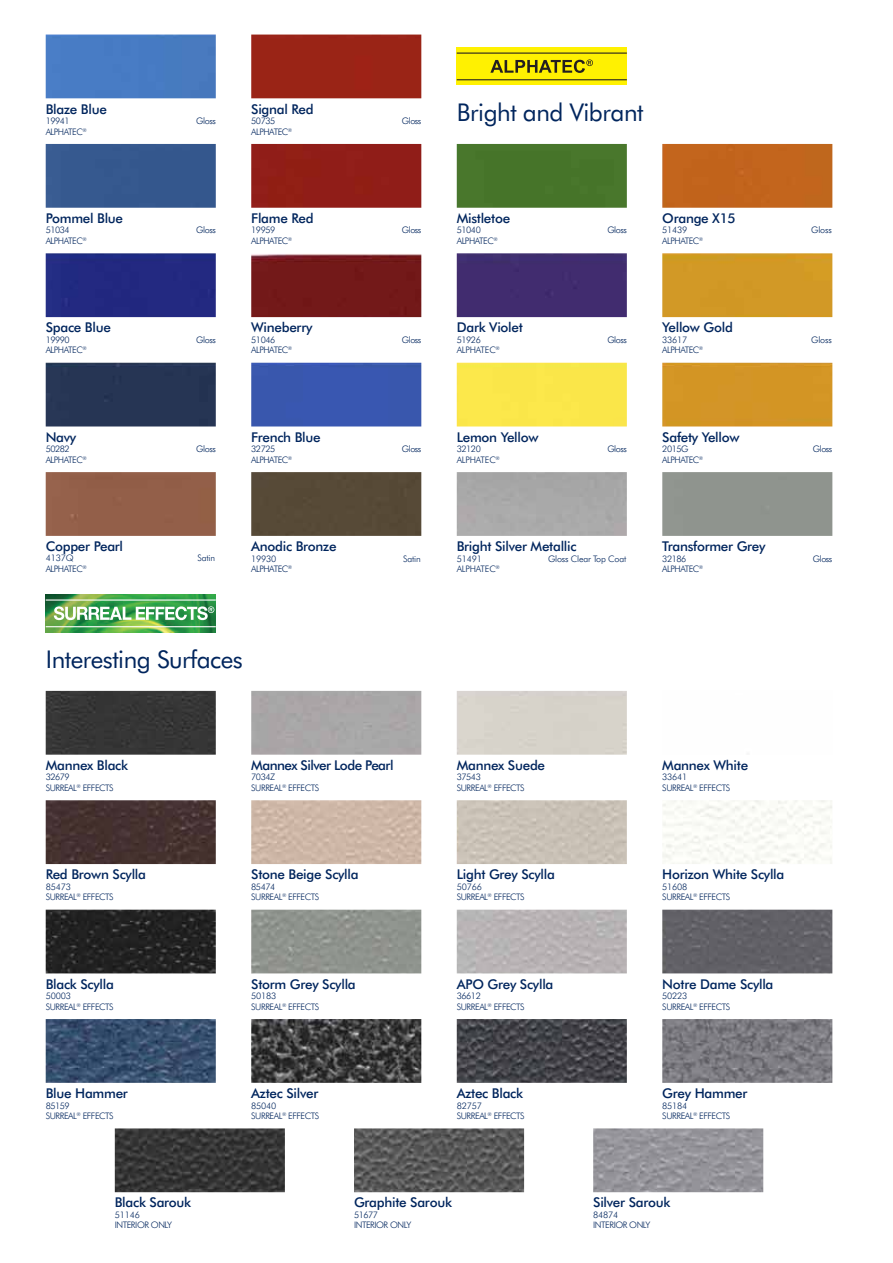
<style>
.page{position:relative;width:893px;height:1263px;background:#fff}
.page>*{position:absolute;margin:0;border:0;box-sizing:border-box;transform-origin:0 0}
.t1{font:24.45px "Futura BT";letter-spacing:-.02em;color:#00255d}
.t2{font:500 13.5px "Futura BT";letter-spacing:-.02em;color:#00255d}
.t3{font:500 13.5px "Futura BT";letter-spacing:-.04em;color:#00255d}
.t4{font:300 9px/10.5px "Futura BT";letter-spacing:-.05em;color:#00255d}
.t5{font:300 9px "Futura BT";letter-spacing:-.02em;color:#00255d}
</style>
<div class="page">
<img style="left:46px;top:35px;width:786px;height:1157px">
<h2 class="t2" style="left:46px;top:101px;width:63px">Blaze Blue</h2>
<p class="t4" style="left:46px;top:116px;width:26px">19941</p>
<p class="t4" style="left:196px;top:116px;width:21px">Gloss</p>
<p class="t4" style="left:46px;top:126px;width:43px">ALPHATEC<sup>®</sup></p>
<h2 class="t2" style="left:251px;top:101px;width:64px">Signal Red</h2>
<p class="t4" style="left:251px;top:116px;width:26px">50735</p>
<p class="t4" style="left:402px;top:116px;width:21px">Gloss</p>
<p class="t4" style="left:251px;top:126px;width:43px">ALPHATEC<sup>®</sup></p>
<h1 class="t1" style="left:457px;top:98px;width:188px">Bright and Vibrant</h1>
<h2 class="t2" style="left:46px;top:210px;width:79px">Pommel Blue</h2>
<p class="t4" style="left:46px;top:225px;width:26px">51034</p>
<p class="t4" style="left:196px;top:225px;width:21px">Gloss</p>
<p class="t4" style="left:46px;top:235px;width:43px">ALPHATEC<sup>®</sup></p>
<h2 class="t2" style="left:251px;top:210px;width:64px">Flame Red</h2>
<p class="t4" style="left:251px;top:225px;width:26px">19959</p>
<p class="t4" style="left:402px;top:225px;width:21px">Gloss</p>
<p class="t4" style="left:251px;top:235px;width:43px">ALPHATEC<sup>®</sup></p>
<h2 class="t2" style="left:457px;top:210px;width:55px">Mistletoe</h2>
<p class="t4" style="left:457px;top:225px;width:26px">51040</p>
<p class="t4" style="left:607px;top:225px;width:21px">Gloss</p>
<p class="t4" style="left:457px;top:235px;width:43px">ALPHATEC<sup>®</sup></p>
<h2 class="t2" style="left:662px;top:210px;width:75px">Orange X15</h2>
<p class="t4" style="left:662px;top:225px;width:27px">51439</p>
<p class="t4" style="left:811px;top:225px;width:22px">Gloss</p>
<p class="t4" style="left:662px;top:235px;width:43px">ALPHATEC<sup>®</sup></p>
<h2 class="t2" style="left:46px;top:319px;width:67px">Space Blue</h2>
<p class="t4" style="left:46px;top:334px;width:26px">19990</p>
<p class="t4" style="left:196px;top:334px;width:21px">Gloss</p>
<p class="t4" style="left:46px;top:345px;width:43px">ALPHATEC<sup>®</sup></p>
<h2 class="t2" style="left:251px;top:319px;width:63px">Wineberry</h2>
<p class="t4" style="left:251px;top:334px;width:26px">51046</p>
<p class="t4" style="left:402px;top:334px;width:21px">Gloss</p>
<p class="t4" style="left:251px;top:345px;width:43px">ALPHATEC<sup>®</sup></p>
<h2 class="t2" style="left:457px;top:319px;width:68px">Dark Violet</h2>
<p class="t4" style="left:457px;top:334px;width:26px">51926</p>
<p class="t4" style="left:607px;top:334px;width:21px">Gloss</p>
<p class="t5" style="left:457px;top:345px;width:45px">ALPHATEC<sup>®</sup></p>
<h2 class="t2" style="left:662px;top:319px;width:72px">Yellow Gold</h2>
<p class="t4" style="left:662px;top:334px;width:27px">33617</p>
<p class="t4" style="left:811px;top:334px;width:22px">Gloss</p>
<p class="t4" style="left:662px;top:345px;width:43px">ALPHATEC<sup>®</sup></p>
<h2 class="t2" style="left:46px;top:429px;width:32px">Navy</h2>
<p class="t4" style="left:46px;top:444px;width:26px">50282</p>
<p class="t4" style="left:196px;top:444px;width:21px">Gloss</p>
<p class="t4" style="left:46px;top:454px;width:43px">ALPHATEC<sup>®</sup></p>
<h2 class="t2" style="left:251px;top:429px;width:71px">French Blue</h2>
<p class="t4" style="left:251px;top:444px;width:26px">32725</p>
<p class="t4" style="left:402px;top:444px;width:21px">Gloss</p>
<p class="t4" style="left:251px;top:454px;width:43px">ALPHATEC<sup>®</sup></p>
<h2 class="t2" style="left:457px;top:429px;width:83px">Lemon Yellow</h2>
<p class="t4" style="left:457px;top:444px;width:26px">32120</p>
<p class="t4" style="left:607px;top:444px;width:21px">Gloss</p>
<p class="t5" style="left:457px;top:454px;width:45px">ALPHATEC<sup>®</sup></p>
<h2 class="t2" style="left:662px;top:429px;width:79px">Safety Yellow</h2>
<p class="t4" style="left:662px;top:444px;width:28px">2015G</p>
<p class="t4" style="left:813px;top:444px;width:21px">Gloss</p>
<p class="t4" style="left:662px;top:454px;width:43px">ALPHATEC<sup>®</sup></p>
<h2 class="t2" style="left:46px;top:538px;width:79px">Copper Pearl</h2>
<p class="t4" style="left:46px;top:553px;width:29px">4137Q</p>
<p class="t4" style="left:198px;top:553px;width:19px">Satin</p>
<p class="t4" style="left:46px;top:563px;width:43px">ALPHATEC<sup>®</sup></p>
<h2 class="t2" style="left:251px;top:538px;width:87px">Anodic Bronze</h2>
<p class="t4" style="left:251px;top:553px;width:27px">19930</p>
<p class="t4" style="left:403px;top:553px;width:19px">Satin</p>
<p class="t4" style="left:251px;top:564px;width:43px">ALPHATEC<sup>®</sup></p>
<h2 class="t2" style="left:457px;top:538px;width:121px">Bright Silver Metallic</h2>
<p class="t4" style="left:457px;top:553px;width:27px">51491</p>
<p class="t5" style="left:548px;top:553px;width:80px">Gloss Clear Top Coat</p>
<p class="t5" style="left:457px;top:563px;width:45px">ALPHATEC<sup>®</sup></p>
<h2 class="t2" style="left:662px;top:538px;width:105px">Transformer Grey</h2>
<p class="t4" style="left:662px;top:553px;width:26px">32186</p>
<p class="t4" style="left:813px;top:553px;width:21px">Gloss</p>
<p class="t4" style="left:662px;top:564px;width:43px">ALPHATEC<sup>®</sup></p>
<h1 class="t1" style="left:46px;top:645px;width:199px">Interesting Surfaces</h1>
<h2 class="t2" style="left:46px;top:757px;width:84px">Mannex Black</h2>
<p class="t4" style="left:46px;top:772px;width:69px">32679<br>SURREAL<sup>®</sup> EFFECTS</p>
<h2 class="t3" style="left:251px;top:757px;width:144px">Mannex Silver Lode Pearl</h2>
<p class="t4" style="left:251px;top:772px;width:69px">7034Z<br>SURREAL<sup>®</sup> EFFECTS</p>
<h2 class="t2" style="left:457px;top:757px;width:90px">Mannex Suede</h2>
<p class="t4" style="left:457px;top:772px;width:69px">37543<br>SURREAL<sup>®</sup> EFFECTS</p>
<h2 class="t2" style="left:662px;top:757px;width:87px">Mannex White</h2>
<p class="t4" style="left:662px;top:772px;width:69px">33641<br>SURREAL<sup>®</sup> EFFECTS</p>
<h2 class="t2" style="left:46px;top:866px;width:102px">Red Brown Scylla</h2>
<p class="t4" style="left:46px;top:881px;width:69px">85473<br>SURREAL<sup>®</sup> EFFECTS</p>
<h2 class="t2" style="left:251px;top:866px;width:109px">Stone Beige Scylla</h2>
<p class="t4" style="left:251px;top:881px;width:69px">85474<br>SURREAL<sup>®</sup> EFFECTS</p>
<h2 class="t2" style="left:457px;top:866px;width:100px">Light Grey Scylla</h2>
<p class="t4" style="left:457px;top:881px;width:69px">50766<br>SURREAL<sup>®</sup> EFFECTS</p>
<h2 class="t2" style="left:662px;top:866px;width:124px">Horizon White Scylla</h2>
<p class="t4" style="left:662px;top:881px;width:69px">51608<br>SURREAL<sup>®</sup> EFFECTS</p>
<h2 class="t2" style="left:46px;top:976px;width:70px">Black Scylla</h2>
<p class="t4" style="left:46px;top:991px;width:69px">50003<br>SURREAL<sup>®</sup> EFFECTS</p>
<h2 class="t2" style="left:251px;top:976px;width:106px">Storm Grey Scylla</h2>
<p class="t4" style="left:251px;top:991px;width:69px">50183<br>SURREAL<sup>®</sup> EFFECTS</p>
<h2 class="t2" style="left:457px;top:976px;width:98px">APO Grey Scylla</h2>
<p class="t4" style="left:457px;top:991px;width:69px">36612<br>SURREAL<sup>®</sup> EFFECTS</p>
<h2 class="t2" style="left:662px;top:976px;width:113px">Notre Dame Scylla</h2>
<p class="t4" style="left:662px;top:991px;width:69px">50223<br>SURREAL<sup>®</sup> EFFECTS</p>
<h2 class="t2" style="left:46px;top:1085px;width:84px">Blue Hammer</h2>
<p class="t4" style="left:46px;top:1100px;width:69px">85159<br>SURREAL<sup>®</sup> EFFECTS</p>
<h2 class="t2" style="left:251px;top:1085px;width:69px">Aztec Silver</h2>
<p class="t4" style="left:251px;top:1100px;width:69px">85040<br>SURREAL<sup>®</sup> EFFECTS</p>
<h2 class="t2" style="left:457px;top:1085px;width:68px">Aztec Black</h2>
<p class="t4" style="left:457px;top:1100px;width:69px">82757<br>SURREAL<sup>®</sup> EFFECTS</p>
<h2 class="t2" style="left:662px;top:1085px;width:87px">Grey Hammer</h2>
<p class="t4" style="left:662px;top:1100px;width:69px">85184<br>SURREAL<sup>®</sup> EFFECTS</p>
<h2 class="t2" style="left:115px;top:1194px;width:78px">Black Sarouk</h2>
<p class="t4" style="left:115px;top:1209px;width:59px">51146<br>INTERIOR ONLY</p>
<h2 class="t2" style="left:354px;top:1194px;width:99px">Graphite Sarouk</h2>
<p class="t4" style="left:354px;top:1209px;width:59px">51677<br>INTERIOR ONLY</p>
<h2 class="t2" style="left:593px;top:1194px;width:79px">Silver Sarouk</h2>
<p class="t4" style="left:593px;top:1209px;width:59px">84874<br>INTERIOR ONLY</p>
</div>
